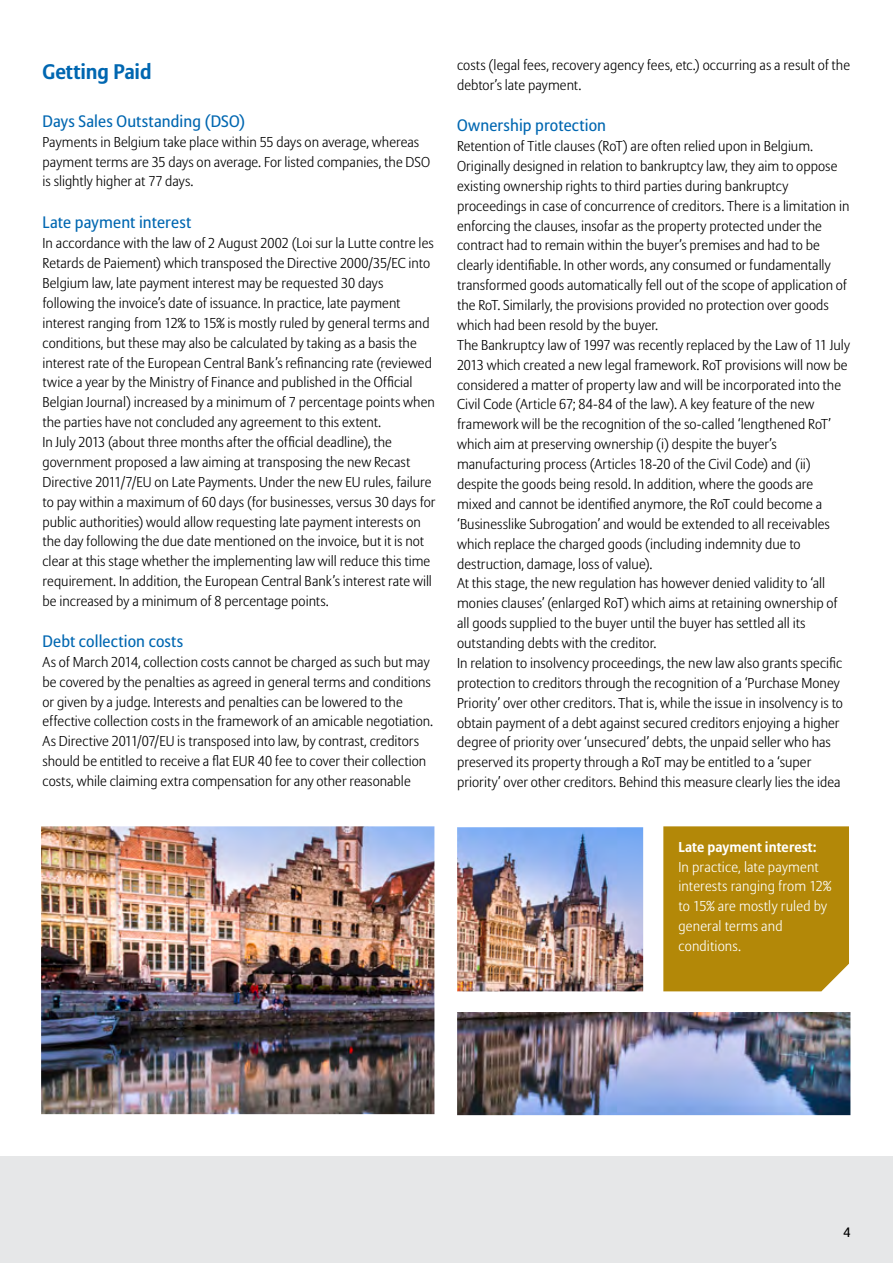
<style>
.page{position:relative;width:893px;height:1263px;background:#fff}
.page>*{position:absolute;margin:0;border:0;box-sizing:border-box;transform-origin:0 0}
.t1{font:700 21px "Allianz Sans";letter-spacing:-.005em;color:#0067b1}
.t2{font:16.5px "Allianz Sans";letter-spacing:.01em;color:#0067b1}
.t3{font:300 14.25px/20px "Allianz Sans";letter-spacing:.005em;color:#000}
.t4{font:300 14.25px/20px "Allianz Sans";letter-spacing:.015em;color:#fff}
.t5{font:700 14.25px "Allianz Sans";letter-spacing:.01em;color:#fff}
.t6{font:13.5px "Allianz Sans";color:#000}
</style>
<div class="page">
<div style="left:0;top:1156px;width:893px;height:107px;background:#e6e7e8"></div>
<img style="left:41px;top:826px;width:809px;height:289px">
<div style="left:663px;top:826px;width:186px;height:165px;background:#b38808"></div>
<h1 class="t1" style="left:43px;top:58px;width:111px">Getting Paid</h1>
<p class="t2" style="left:43px;top:111px;width:204px">Days Sales Outstanding (DSO)</p>
<p class="t3" style="left:43px;top:132px;width:389px">Payments in Belgium take place within 55 days on average, whereas payment terms are 35 days on average. For listed companies, the DSO is slightly higher at 77 days.</p>
<p class="t2" style="left:43px;top:213px;width:150px">Late payment interest</p>
<p class="t3" style="left:43px;top:234px;width:394px">In accordance with the law of 2 August 2002 (Loi sur la Lutte contre les Retards de Paiement) which transposed the Directive 2000/35/EC into Belgium law, late payment interest may be requested 30 days following the invoice’s date of issuance. In practice, late payment interest ranging from 12% to 15% is mostly ruled by general terms and conditions, but these may also be calculated by taking as a basis the interest rate of the European Central Bank’s refinancing rate (reviewed twice a year by the Ministry of Finance and published in the Official Belgian Journal) increased by a minimum of 7 percentage points when the parties have not concluded any agreement to this extent.<br>In July 2013 (about three months after the official deadline), the government proposed a law aiming at transposing the new Recast Directive 2011/7/EU on Late Payments. Under the new EU rules, failure to pay within a maximum of 60 days (for businesses, versus 30 days for public authorities) would allow requesting late payment interests on the day following the due date mentioned on the invoice, but it is not clear at this stage whether the implementing law will reduce this time requirement. In addition, the European Central Bank’s interest rate will be increased by a minimum of 8 percentage points.</p>
<p class="t2" style="left:43px;top:631px;width:142px">Debt collection costs</p>
<p class="t3" style="left:43px;top:652px;width:392px">As of March 2014, collection costs cannot be charged as such but may be covered by the penalties as agreed in general terms and conditions or given by a judge. Interests and penalties can be lowered to the effective collection costs in the framework of an amicable negotiation.<br>As Directive 2011/07/EU is transposed into law, by contrast, creditors should be entitled to receive a flat EUR 40 fee to cover their collection costs, while claiming extra compensation for any other reasonable</p>
<p class="t3" style="left:457px;top:56px;width:394px">costs (legal fees, recovery agency fees, etc.) occurring as a result of the debtor’s late payment.</p>
<p class="t2" style="left:457px;top:115px;width:150px">Ownership protection</p>
<p class="t3" style="left:457px;top:137px;width:394px">Retention of Title clauses (RoT) are often relied upon in Belgium.<br>Originally designed in relation to bankruptcy law, they aim to oppose existing ownership rights to third parties during bankruptcy proceedings in case of concurrence of creditors. There is a limitation in enforcing the clauses, insofar as the property protected under the contract had to remain within the buyer’s premises and had to be clearly identifiable. In other words, any consumed or fundamentally transformed goods automatically fell out of the scope of application of the RoT. Similarly, the provisions provided no protection over goods which had been resold by the buyer.<br>The Bankruptcy law of 1997 was recently replaced by the Law of 11 July 2013 which created a new legal framework. RoT provisions will now be considered a matter of property law and will be incorporated into the Civil Code (Article 67; 84-84 of the law). A key feature of the new framework will be the recognition of the so-called ‘lengthened RoT’ which aim at preserving ownership (i) despite the buyer’s manufacturing process (Articles 18-20 of the Civil Code) and (ii) despite the goods being resold. In addition, where the goods are mixed and cannot be identified anymore, the RoT could become a ‘Businesslike Subrogation’ and would be extended to all receivables which replace the charged goods (including indemnity due to destruction, damage, loss of value).<br>At this stage, the new regulation has however denied validity to ‘all monies clauses’ (enlarged RoT) which aims at retaining ownership of all goods supplied to the buyer until the buyer has settled all its outstanding debts with the creditor.<br>In relation to insolvency proceedings, the new law also grants specific protection to creditors through the recognition of a ‘Purchase Money Priority’ over other creditors. That is, while the issue in insolvency is to obtain payment of a debt against secured creditors enjoying a higher degree of priority over ‘unsecured’ debts, the unpaid seller who has preserved its property through a RoT may be entitled to a ‘super priority’ over other creditors. Behind this measure clearly lies the idea</p>
<p class="t5" style="left:678px;top:837px;width:140px">Late payment interest:</p>
<p class="t4" style="left:678px;top:857px;width:154px">In practice, late payment interests ranging from 12% to 15% are mostly ruled by general terms and conditions.</p>
<p class="t6" style="left:843px;top:1224px;width:9px">4</p>
</div>
